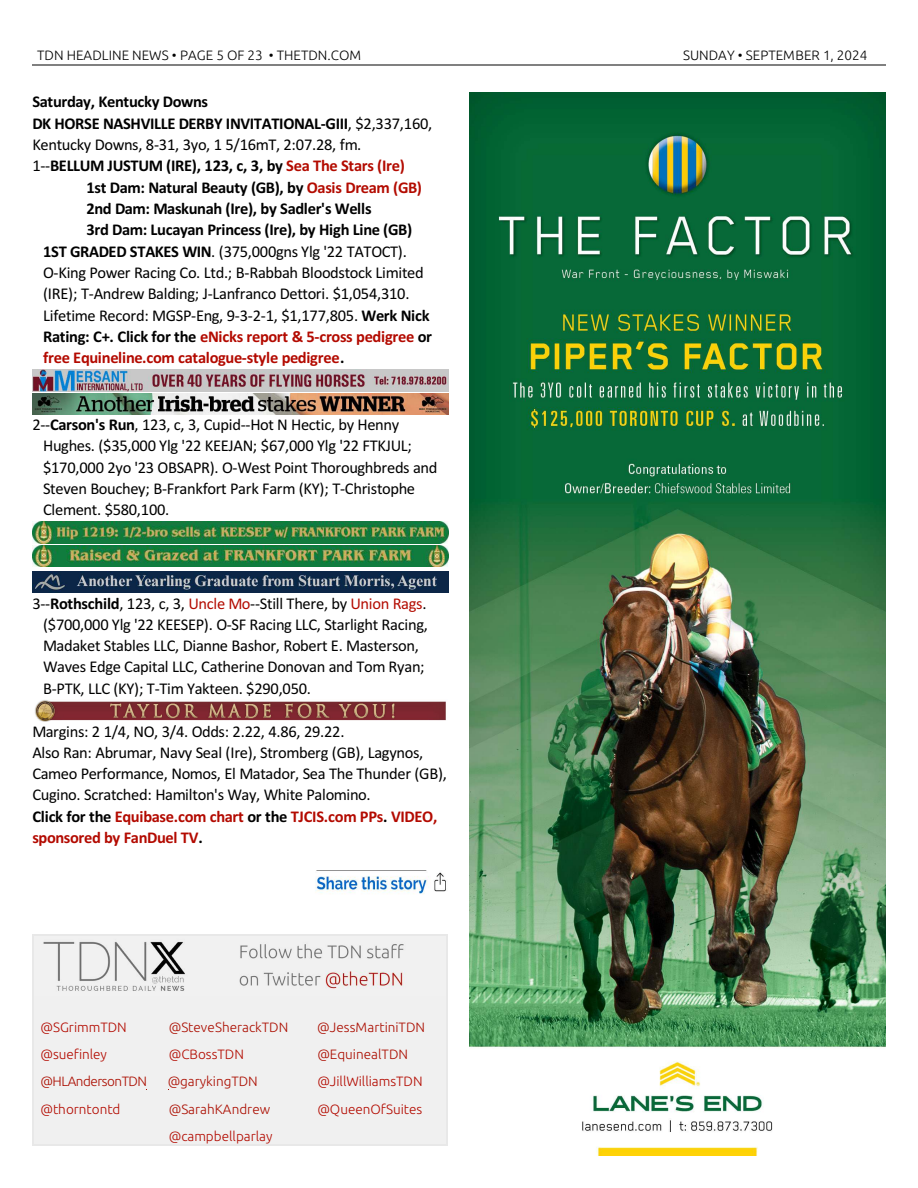
<style>
.page{position:relative;width:918px;height:1188px;background:#fff}
.page>*{position:absolute;margin:0;border:0;box-sizing:border-box;transform-origin:0 0}
.t1{font:16.5px/21.3px "Calibri";letter-spacing:-.02em;color:#000}
.t2{font:700 16.5px/21.3px "Calibri";letter-spacing:-.025em;color:#000}
.t3{font:700 16.5px "Calibri";letter-spacing:-.02em;color:#b30a00}
.t4{font:300 13.5px "Ubuntu";color:#b30a00}
.t5{font:300 13.5px "Ubuntu";color:#ab0d00}
.t6{font:300 13.5px "Ubuntu";color:#000}
.t7{font:300 13.5px "Ubuntu";letter-spacing:-.035em;color:#ab0d00}
.s1{font-weight:400}
.s2{color:#b30b00}
.s3{font-weight:700}
.s4{color:#000}
.s5{font-weight:700;color:#b30a00}
</style>
<div class="page">
<hr style="left:32px;top:64px;width:853px;height:1px;background:#808080">
<img style="left:470px;top:92px;width:416px;height:1064px">
<img style="left:35px;top:700px;width:411px;height:22px">
<img style="left:315px;top:870px;width:131px;height:24px">
<img style="left:32px;top:393px;width:416px;height:22px">
<img style="left:32px;top:369px;width:416px;height:22px">
<img style="left:32px;top:571px;width:416px;height:22px">
<img style="left:32px;top:521px;width:416px;height:22px">
<img style="left:32px;top:545px;width:416px;height:22px">
<div style="left:32px;top:935px;width:416px;height:210px;background:#f0f0f0"></div>
<img style="left:43px;top:941px;width:362px;height:50px">
<hr style="left:32px;top:935px;width:2px;height:210px;background:#e8e8e8">
<hr style="left:447px;top:935px;width:1px;height:210px;background:#e8e8e8">
<hr style="left:32px;top:935px;width:416px;height:1px;background:#e8e8e8">
<hr style="left:32px;top:1144px;width:416px;height:1px;background:#e8e8e8">
<p class="t6" style="left:37px;top:49px;width:325px">TDN HEADLINE NEWS • PAGE 5 OF 23 • THETDN.COM</p>
<p class="t6" style="left:683px;top:49px;width:186px">SUNDAY • SEPTEMBER 1, 2024</p>
<p class="t2" style="left:32px;top:93px;width:401px">Saturday, Kentucky Downs<br>DK HORSE NASHVILLE DERBY INVITATIONAL-GIII<span class="s1">, $2,337,160, Kentucky Downs, 8-31, 3yo, 1 5/16mT, 2:07.28, fm.<br>1--</span>BELLUM JUSTUM (IRE), 123, c, 3, by <span class="s2">Sea The Stars (Ire)</span></p>
<p class="t2" style="left:86px;top:178px;width:337px">1st Dam: Natural Beauty (GB), by <span class="s2">Oasis Dream (GB)</span></p>
<p class="t2" style="left:86px;top:199px;width:287px">2nd Dam: Maskunah (Ire), by Sadler's Wells</p>
<p class="t2" style="left:86px;top:221px;width:327px">3rd Dam: Lucayan Princess (Ire), by High Line (GB)</p>
<p class="t1" style="left:43px;top:242px;width:365px"><span class="s3">1ST GRADED STAKES WIN</span>. (375,000gns Ylg '22 TATOCT).</p>
<p class="t1" style="left:43px;top:263px;width:382px">O-King Power Racing Co. Ltd.; B-Rabbah Bloodstock Limited</p>
<p class="t1" style="left:43px;top:285px;width:368px">(IRE); T-Andrew Balding; J-Lanfranco Dettori. $1,054,310.</p>
<p class="t1" style="left:43px;top:306px;width:388px">Lifetime Record: MGSP-Eng, 9-3-2-1, $1,177,805. <span class="s3">Werk Nick</span></p>
<p class="t3" style="left:43px;top:330px;width:390px"><span class="s4">Rating: C+. Click for the</span> eNicks report &amp; 5-cross pedigree <span class="s4">or</span></p>
<p class="t3" style="left:43px;top:351px;width:303px">free Equineline.com catalogue-style pedigree<span class="s4">.</span></p>
<p class="t1" style="left:43px;top:415px;width:396px;text-indent:-11px">2--<span class="s3">Carson's Run</span>, 123, c, 3, Cupid--Hot N Hectic, by Henny Hughes. ($35,000 Ylg '22 KEEJAN; $67,000 Ylg '22 FTKJUL; $170,000 2yo '23 OBSAPR). O-West Point Thoroughbreds and Steven Bouchey; B-Frankfort Park Farm (KY); T-Christophe Clement. $580,100.</p>
<p class="t1" style="left:43px;top:594px;width:386px;text-indent:-11px">3--<span class="s3">Rothschild</span>, 123, c, 3, <span class="s2">Uncle Mo</span>--Still There, by <span class="s2">Union Rags</span>. ($700,000 Ylg '22 KEESEP). O-SF Racing LLC, Starlight Racing, Madaket Stables LLC, Dianne Bashor, Robert E. Masterson, Waves Edge Capital LLC, Catherine Donovan and Tom Ryan; B-PTK, LLC (KY); T-Tim Yakteen. $290,050.</p>
<p class="t1" style="left:32px;top:722px;width:416px">Margins: 2 1/4, NO, 3/4. Odds: 2.22, 4.86, 29.22.<br>Also Ran: Abrumar, Navy Seal (Ire), Stromberg (GB), Lagynos, Cameo Performance, Nomos, El Matador, Sea The Thunder (GB), Cugino. Scratched: Hamilton's Way, White Palomino.<br><span class="s3">Click for the</span> <span class="s5">Equibase.com chart</span> <span class="s3">or the</span> <span class="s5">TJCIS.com PPs</span><span class="s3">.</span> <span class="s5">VIDEO, sponsored by FanDuel TV</span><span class="s3">.</span></p>
<p class="t4" style="left:40px;top:1021px;width:88px">@SGrimmTDN</p>
<p class="t5" style="left:169px;top:1021px;width:121px">@SteveSherackTDN</p>
<p class="t5" style="left:317px;top:1021px;width:109px">@JessMartiniTDN</p>
<p class="t4" style="left:40px;top:1049px;width:68px">@suefinley</p>
<p class="t4" style="left:169px;top:1049px;width:77px">@CBossTDN</p>
<p class="t5" style="left:317px;top:1049px;width:92px">@EquinealTDN</p>
<p class="t7" style="left:40px;top:1076px;width:108px">@HLAndersonTDN</p>
<p class="t5" style="left:168px;top:1076px;width:92px">@garykingTDN</p>
<p class="t4" style="left:317px;top:1076px;width:107px">@JillWilliamsTDN</p>
<p class="t4" style="left:40px;top:1103px;width:81px">@thorntontd</p>
<p class="t5" style="left:169px;top:1103px;width:103px">@SarahKAndrew</p>
<p class="t4" style="left:317px;top:1103px;width:106px">@QueenOfSuites</p>
<p class="t4" style="left:169px;top:1131px;width:105px">@campbellparlay</p>
</div>
